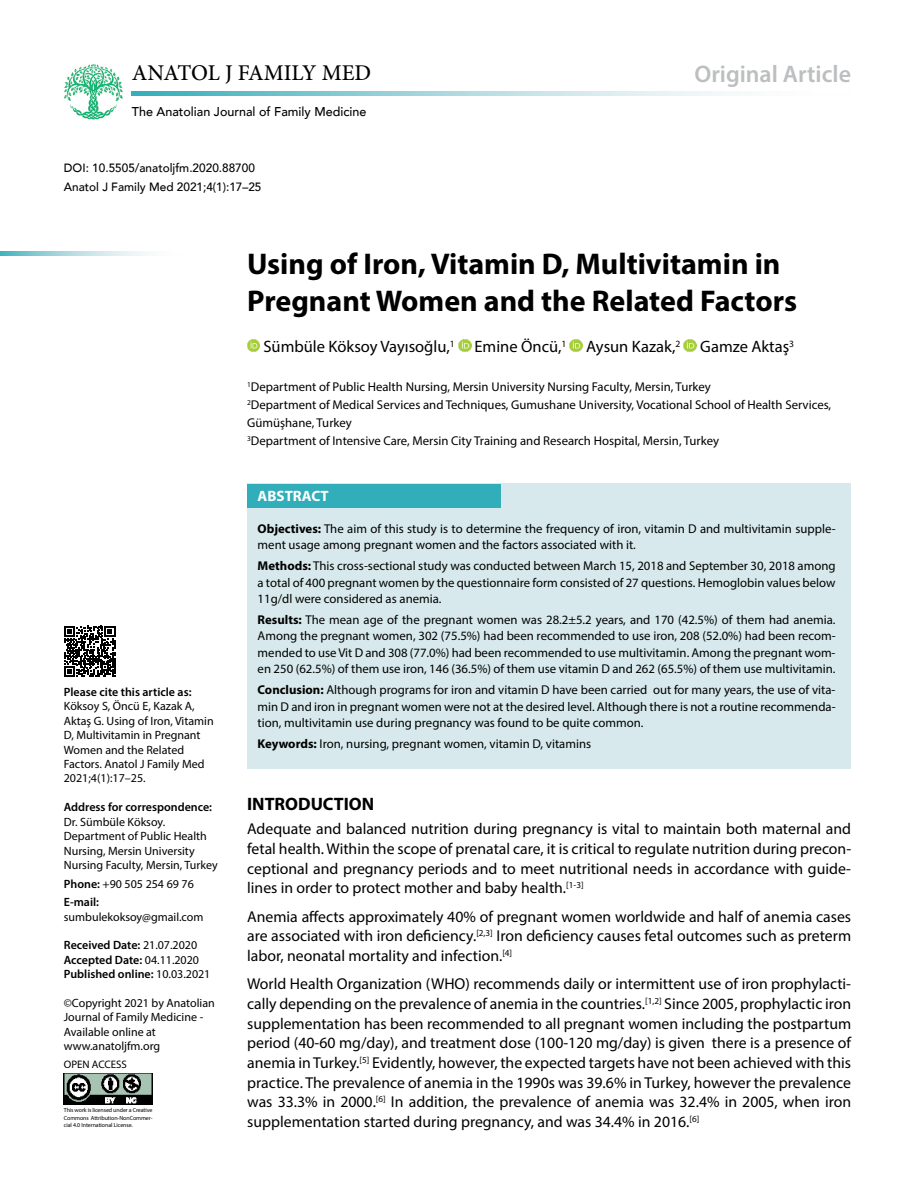
<style>
.page{position:relative;width:915px;height:1191px;background:#fff}
.page>*{position:absolute;margin:0;border:0;box-sizing:border-box;transform-origin:0 0}
.t1{font:700 30px/36px "Myriad Pro";color:#000}
.t2{font:600 24px "Myriad Pro";color:#bcbec0}
.t3{font:500 22.5px "Minion Pro";letter-spacing:-.005em;color:#000}
.t4{font:700 18px "Myriad Pro";color:#000}
.t5{font:16.5px "Myriad Pro";color:#000}
.t6{font:15.75px/19.6px "Myriad Pro";color:#000;text-align:justify}
.t7{font:700 15px "Myriad Pro";color:#fff}
.t8{font:12.75px/16.5px "Myriad Pro";color:#000;text-align:justify}
.t9{font:500 12.75px "Avenir";color:#000}
.t10{font:12px/14.4px "Myriad Pro";color:#000}
.t11{font:600 12px/14.4px "Myriad Pro";color:#000}
.t12{font:500 12px/19.5px "Avenir";color:#000}
.t13{font:10.95px "Myriad Pro";color:#000}
.t14{font:6px/7.5px "Myriad Pro";letter-spacing:-.01em;color:#000;text-align:justify}
.s1{font-weight:400}
.s2{font-weight:700}
</style>
<div class="page">
<svg style="left:64px;top:626px;width:51px;height:51px"></svg>
<img style="left:64px;top:64px;width:59px;height:55px">
<div style="left:247px;top:484px;width:603px;height:285px;background:#d7e9ec"></div>
<div style="left:247px;top:484px;width:253px;height:23px;background:#31aeba"></div>
<svg style="left:247px;top:339px;width:13px;height:13px"></svg>
<svg style="left:458px;top:339px;width:13px;height:13px"></svg>
<svg style="left:569px;top:339px;width:13px;height:13px"></svg>
<svg style="left:683px;top:339px;width:13px;height:13px"></svg>
<svg style="left:132px;top:92px;width:599px;height:3px;background:#9fd5db"></svg>
<svg style="left:0;top:252px;width:147px;height:3px"></svg>
<img style="left:64px;top:1073px;width:88px;height:31px">
<h3 class="t3" style="left:132px;top:58px;width:241px">ANATOL J FAMILY MED</h3>
<h2 class="t2" style="left:694px;top:58px;width:158px">Original Article</h2>
<p class="t9" style="left:132px;top:101px;width:236px">The Anatolian Journal of Family Medicine</p>
<p class="t12" style="left:64px;top:157px;width:199px">DOI: 10.5505/anatoljfm.2020.88700<br>Anatol J Family Med 2021;4(1):17–25</p>
<h1 class="t1" style="left:247px;top:245px;width:551px">Using of Iron, Vitamin D, Multivitamin in<br>Pregnant Women and the Related Factors</h1>
<p class="t5" style="left:263px;top:336px;width:532px">Sümbüle Köksoy Vayısoğlu,<sup>1</sup> Emine Öncü,<sup>1</sup> Aysun Kazak,<sup>2</sup> Gamze Aktaş<sup>3</sup></p>
<p class="t8" style="left:247px;top:377px;width:585px;line-height:18px;text-align:left"><sup>1</sup>Department of Public Health Nursing, Mersin University Nursing Faculty, Mersin, Turkey<br><sup>2</sup>Department of Medical Services and Techniques, Gumushane University, Vocational School of Health Services, Gümüşhane, Turkey<br><sup>3</sup>Department of Intensive Care, Mersin City Training and Research Hospital, Mersin, Turkey</p>
<p class="t11" style="left:64px;top:684px;width:129px">Please cite this article as:</p>
<p class="t10" style="left:64px;top:699px;width:151px">Köksoy S, Öncü E, Kazak A,<br>Aktaş G. Using of Iron, Vitamin<br>D, Multivitamin in Pregnant<br>Women and the Related<br>Factors. Anatol J Family Med<br>2021;4(1):17–25.</p>
<p class="t11" style="left:64px;top:799px;width:150px">Address for correspondence:</p>
<p class="t10" style="left:64px;top:814px;width:155px">Dr. Sümbüle Köksoy.<br>Department of Public Health<br>Nursing, Mersin University<br>Nursing Faculty, Mersin, Turkey</p>
<p class="t11" style="left:64px;top:874px;width:131px;line-height:18.6px">Phone: <span class="s1">+90 505 254 69 76<br></span>E-mail:</p>
<p class="t10" style="left:64px;top:909px;width:141px">sumbulekoksoy@gmail.com</p>
<p class="t11" style="left:64px;top:938px;width:148px">Received Date: <span class="s1">21.07.2020<br></span>Accepted Date: <span class="s1">04.11.2020<br></span>Published online: <span class="s1">10.03.2021</span></p>
<p class="t10" style="left:64px;top:995px;width:152px">©Copyright 2021 by Anatolian<br>Journal of Family Medicine -<br>Available online at www.anatoljfm.org</p>
<p class="t13" style="left:64px;top:1057px;width:65px">OPEN ACCESS</p>
<p class="t14" style="left:64px;top:1106px;width:90px">This work is licensed under a Creative Commons Attribution-NonCommer&shy;cial 4.0 International License.</p>
<p class="t7" style="left:257px;top:486px;width:73px">ABSTRACT</p>
<p class="t8" style="left:257px;top:520px;width:579px"><span class="s2">Objectives:</span> The aim of this study is to determine the frequency of iron, vitamin D and multivitamin supple&shy;ment usage among pregnant women and the factors associated with it.</p>
<p class="t8" style="left:257px;top:557px;width:579px"><span class="s2">Methods:</span> This cross-sectional study was conducted between March 15, 2018 and September 30, 2018 among a total of 400 pregnant women by the questionnaire form consisted of 27 questions. Hemoglobin values below 11g/dl were considered as anemia.</p>
<p class="t8" style="left:257px;top:611px;width:579px"><span class="s2">Results:</span> The mean age of the pregnant women was 28.2±5.2 years, and 170 (42.5%) of them had anemia.<br>Among the pregnant women, 302 (75.5%) had been recommended to use iron, 208 (52.0%) had been recom&shy;mended to use Vit D and 308 (77.0%) had been recommended to use multivitamin. Among the pregnant wom&shy;en 250 (62.5%) of them use iron, 146 (36.5%) of them use vitamin D and 262 (65.5%) of them use multivitamin.</p>
<p class="t8" style="left:257px;top:681px;width:579px"><span class="s2">Conclusion:</span> Although programs for iron and vitamin D have been carried out for many years, the use of vita&shy;min D and iron in pregnant women were not at the desired level. Although there is not a routine recommenda&shy;tion, multivitamin use during pregnancy was found to be quite common.</p>
<p class="t8" style="left:257px;top:735px;width:335px"><span class="s2">Keywords:</span> Iron, nursing, pregnant women, vitamin D, vitamins</p>
<h3 class="t4" style="left:247px;top:792px;width:129px">INTRODUCTION</h3>
<p class="t6" style="left:247px;top:819px;width:605px">Adequate and balanced nutrition during pregnancy is vital to maintain both maternal and fetal health. Within the scope of prenatal care, it is critical to regulate nutrition during precon&shy;ceptional and pregnancy periods and to meet nutritional needs in accordance with guide&shy;lines in order to protect mother and baby health.<sup>[1-3]</sup></p>
<p class="t6" style="left:247px;top:906px;width:605px">Anemia affects approximately 40% of pregnant women worldwide and half of anemia cases are associated with iron deficiency.<sup>[2,3]</sup> Iron deficiency causes fetal outcomes such as preterm labor, neonatal mortality and infection.<sup>[4]</sup></p>
<p class="t6" style="left:247px;top:974px;width:605px">World Health Organization (WHO) recommends daily or intermittent use of iron prophylacti&shy;cally depending on the prevalence of anemia in the countries.<sup>[1,2]</sup> Since 2005, prophylactic iron supplementation has been recommended to all pregnant women including the postpartum period (40-60 mg/day), and treatment dose (100-120 mg/day) is given there is a presence of anemia in Turkey.<sup>[5]</sup> Evidently, however, the expected targets have not been achieved with this practice. The prevalence of anemia in the 1990s was 39.6% in Turkey, however the prevalence was 33.3% in 2000.<sup>[6]</sup> In addition, the prevalence of anemia was 32.4% in 2005, when iron supplementation started during pregnancy, and was 34.4% in 2016.<sup>[6]</sup></p>
</div>
